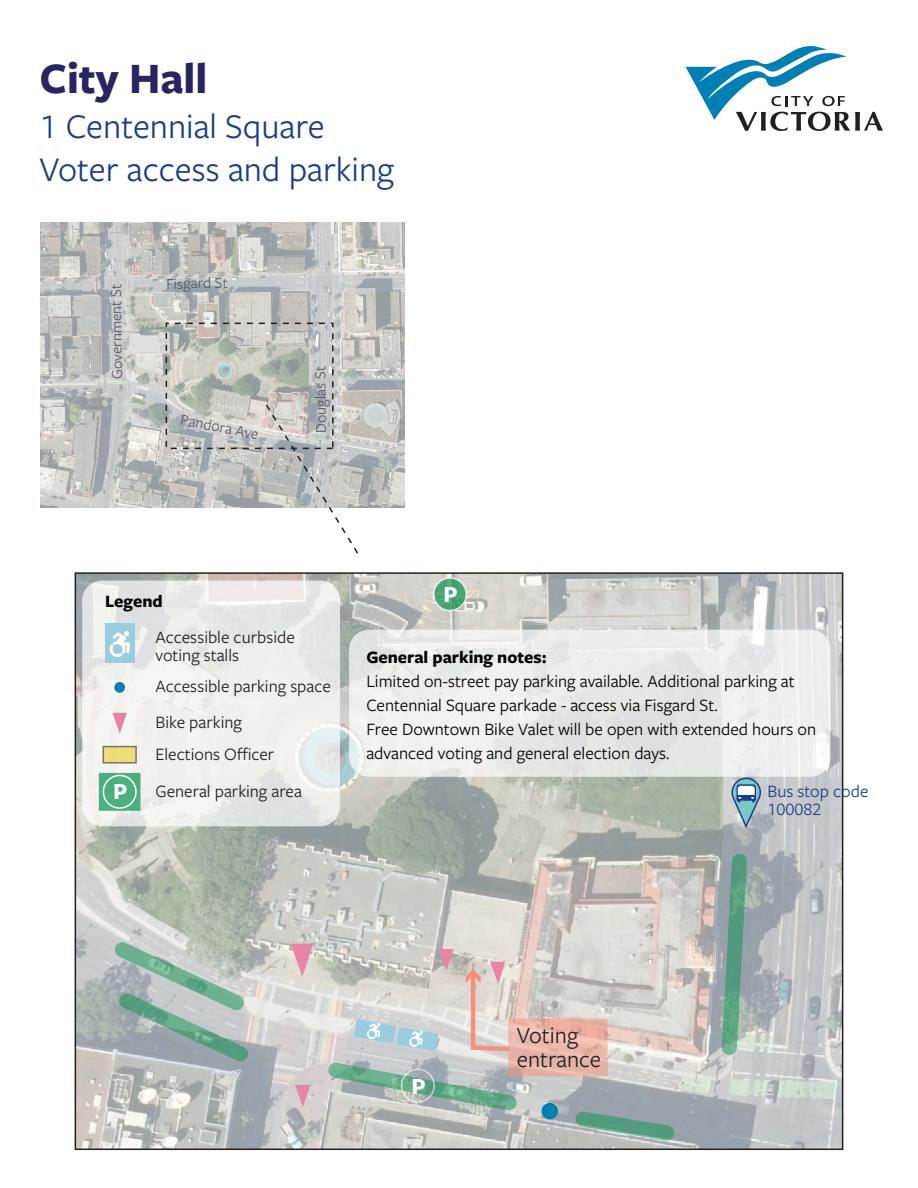
<style>
.page{position:relative;width:918px;height:1188px;background:#fff}
.page>*{position:absolute;margin:0;border:0;box-sizing:border-box;transform-origin:0 0}
.t1{font:700 45px "Freight Sans Pro";color:#282561}
.t2{font:36px/43.2px "Freight Sans Pro";color:#1c3d88}
.t3{font:24px/24px "Freight Sans Pro";color:#231f20}
.t4{font:700 24px "Freight Sans Pro";color:#fff}
.t5{font:18px/24px "Freight Sans Pro";color:#000}
.t6{font:18px/18px "Freight Sans Pro";color:#221f1f}
.t7{font:18px "Freight Sans Pro";color:#211e1f}
.t8{font:700 18px "Freight Sans Pro";color:#000}
.t9{font:18px/18px "Freight Sans Pro";color:#1c3d88}
.t10{font:15.9px "Freight Sans Pro";color:#58595b}
</style>
<div class="page">
<img style="left:41px;top:222px;width:364px;height:285px">
<svg style="left:78px;top:575px;width:762px;height:572px;background:#c1c3bf"></svg>
<svg style="left:686px;top:46px;width:197px;height:85px"></svg>
<div style="left:166px;top:323px;width:168px;height:126px;border:2px dashed #231f20"></div>
<svg style="left:264px;top:403px;width:96px;height:151px"></svg>
<svg style="left:290px;top:943px;width:24px;height:36px"></svg>
<div style="left:541px;top:1103px;width:17px;height:16px;background:#007fb3;border-radius:50%"></div>
<div style="left:349px;top:630px;width:481px;height:147px;background:linear-gradient(to bottom,#ececeb,#e9ebe8);border-radius:20px"></div>
<svg style="left:508px;top:1019px;width:100px;height:58px;background:#e9b4a8"></svg>
<svg style="left:434px;top:578px;width:32px;height:33px"></svg>
<div style="left:433px;top:577px;width:34px;height:34px;border:2px solid #fff;border-radius:50%"></div>
<svg style="left:576px;top:1112px;width:98px;height:29px;background:#82a89c"></svg>
<svg style="left:722px;top:854px;width:25px;height:201px;background:#75a393"></svg>
<svg style="left:294px;top:1084px;width:17px;height:25px"></svg>
<svg style="left:465px;top:961px;width:49px;height:93px;background:#e3cdc6"></svg>
<svg style="left:115px;top:942px;width:133px;height:119px;background:#a2b8b1"></svg>
<svg style="left:82px;top:580px;width:258px;height:246px;fill:#eff0ec"></svg>
<svg style="left:103px;top:746px;width:34px;height:18px"></svg>
<div style="left:114px;top:682px;width:11px;height:11px;background:#027fb3;border-radius:50%"></div>
<svg style="left:112px;top:712px;width:16px;height:24px"></svg>
<svg style="left:99px;top:773px;width:42px;height:38px"></svg>
<div style="left:103px;top:775px;width:34px;height:34px;border:2px solid #fff;border-radius:50%"></div>
<div style="left:105px;top:623px;width:29px;height:39px;background:#9acce0"></div>
<svg style="left:109px;top:631px;width:21px;height:26px"></svg>
<svg style="left:731px;top:777px;width:31px;height:53px;background:#91adbe"></svg>
<svg style="left:328px;top:1063px;width:189px;height:47px;background:#a1b8af"></svg>
<div style="left:401px;top:1069px;width:34px;height:34px;border:2px solid #fff;border-radius:50%"></div>
<svg style="left:354px;top:948px;width:101px;height:103px;background:#ced2d0"></svg>
<h1 class="t1" style="left:39px;top:47px;width:169px">City Hall</h1>
<h2 class="t2" style="left:39px;top:103px;width:356px">1 Centennial Square<br>Voter access and parking</h2>
<p class="t10" style="left:107px;top:380px;width:97px;rotate:-91deg">Government St</p>
<p class="t10" style="left:166px;top:273px;width:63px;rotate:-1deg">Fisgard St</p>
<p class="t10" style="left:183px;top:409px;width:80px;rotate:11deg">Pandora Ave</p>
<p class="t10" style="left:311px;top:433px;width:68px;rotate:-91deg">Douglas St</p>
<p class="t8" style="left:105px;top:588px;width:59px">Legend</p>
<p class="t6" style="left:155px;top:627px;width:141px">Accessible curbside voting stalls</p>
<p class="t6" style="left:155px;top:668px;width:177px;line-height:35.8px">Accessible parking space<br>Bike parking</p>
<p class="t7" style="left:155px;top:742px;width:120px">Elections Officer</p>
<h3 class="t4" style="left:444px;top:577px;width:16px">P</h3>
<p class="t8" style="left:366px;top:644px;width:182px">General parking notes:</p>
<p class="t5" style="left:366px;top:668px;width:451px">Limited on-street pay parking available. Additional parking at Centennial Square parkade - access via Fisgard St.<br>Free Downtown Bike Valet will be open with extended hours on advanced voting and general election days.</p>
<h3 class="t4" style="left:113px;top:775px;width:16px">P</h3>
<p class="t9" style="left:767px;top:781px;width:103px">Bus stop code<br>100082</p>
<p class="t7" style="left:155px;top:779px;width:148px">General parking area</p>
<h3 class="t4" style="left:411px;top:1070px;width:16px">P</h3>
<h3 class="t3" style="left:517px;top:1022px;width:86px">Voting entrance</h3>
</div>
